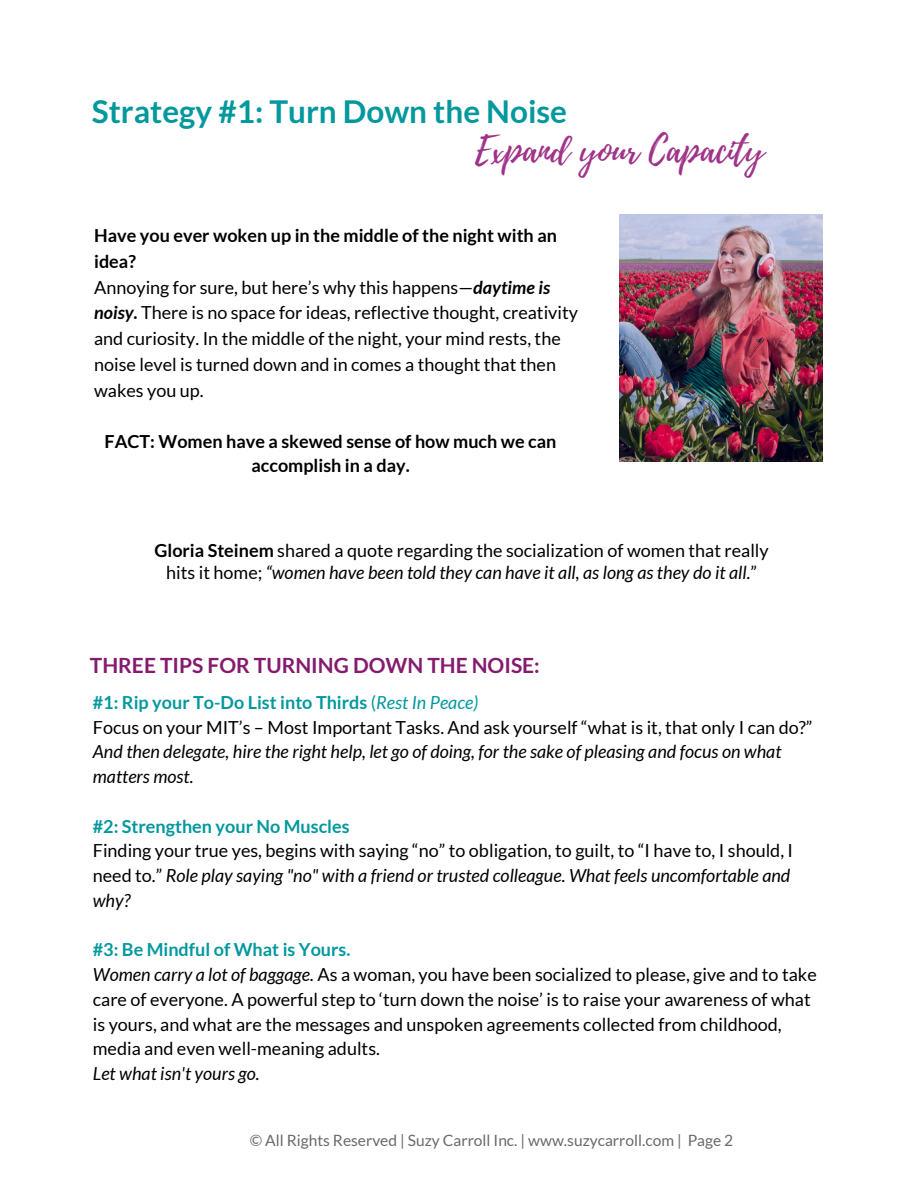
<style>
.page{position:relative;width:918px;height:1188px;background:#fff}
.page>*{position:absolute;margin:0;border:0;box-sizing:border-box;transform-origin:0 0}
.t1{font:36px "Playlist Script";color:#9f3389}
.t2{font:700 31.5px "Lato";color:#03989e}
.t3{font:700 21px "Lato";color:#841b6e}
.t4{font:18px/24.8px "Lato";color:#000}
.t5{font:italic 18px/24.8px "Lato";color:#000}
.t6{font:700 18px/24.8px "Lato";color:#000;text-align:center}
.t7{font:15.6px "Lato";color:#696969}
.s1{font-weight:700}
.s2{font-weight:700;font-style:italic}
.s3{font-style:italic}
.s4{font-weight:700;font-style:normal;color:#03989e}
.s5{font-style:normal;color:#03989e}
.s6{color:#03989e}
.s7{font-style:normal}
.s8{font-weight:700;color:#03989e}
</style>
<div class="page">
<img style="left:620px;top:215px;width:202px;height:246px">
<h1 class="t2" style="left:92px;top:92px;width:477px">Strategy #1: Turn Down the Noise</h1>
<h4 class="t1" style="left:475px;top:124px;width:291px">Expand your Capacity</h4>
<h5 class="t4" style="left:94px;top:222px;width:485px;line-height:25.8px"><span class="s1">Have you ever woken up in the middle of the night with an idea?<br></span>Annoying for sure, but here’s why this happens—<span class="s2">daytime is noisy.</span> There is no space for ideas, reflective thought, creativity and curiosity. In the middle of the night, your mind rests, the noise level is turned down and in comes a thought that then wakes you up.</h5>
<h5 class="t6" style="left:105px;top:428px;width:453px">FACT: Women have a skewed sense of how much we can accomplish in a day.</h5>
<h5 class="t4" style="left:154px;top:538px;width:616px;line-height:22.5px;text-align:center"><span class="s1">Gloria Steinem</span> shared a quote regarding the socialization of women that really hits it home; <span class="s3">“women have been told they can have it all, as long as they do it all.</span>”</h5>
<h5 class="t3" style="left:90px;top:652px;width:451px">THREE TIPS FOR TURNING DOWN THE NOISE:</h5>
<p class="t5" style="left:93px;top:689px;width:721px"><span class="s4">#1: Rip your To-Do List into Thirds</span> <span class="s5">(</span><span class="s6">Rest In Peace)<br></span><span class="s7">Focus on your MIT’s – Most Important Tasks. And ask yourself “what is it, that only I can do?” </span>And then delegate, hire the right help, let go of doing, for the sake of pleasing and focus on what matters most.</p>
<h5 class="t4" style="left:93px;top:813px;width:702px"><span class="s8">#2: Strengthen your No Muscles<br></span>Finding your true yes, begins with saying “no” to obligation, to guilt, to “I have to, I should, I need to.” <span class="s3">Role play saying "no" with a friend or trusted colleague. What feels uncomfortable and why?</span></h5>
<h3 class="t4" style="left:93px;top:937px;width:725px"><span class="s8">#3: Be Mindful of What is Yours.<br></span><span class="s3">Women carry a lot of baggage.</span> As a woman, you have been socialized to please, give and to take care of everyone. A powerful step to ‘turn down the noise’ is to raise your awareness of what is yours, and what are the messages and unspoken agreements collected from childhood, media and even well-meaning adults.<br><span class="s3">Let what isn't yours go.</span></h3>
<h2 class="t7" style="left:250px;top:1131px;width:485px">© All Rights Reserved | Suzy Carroll Inc. | www.suzycarroll.com | Page 2</h2>
</div>
